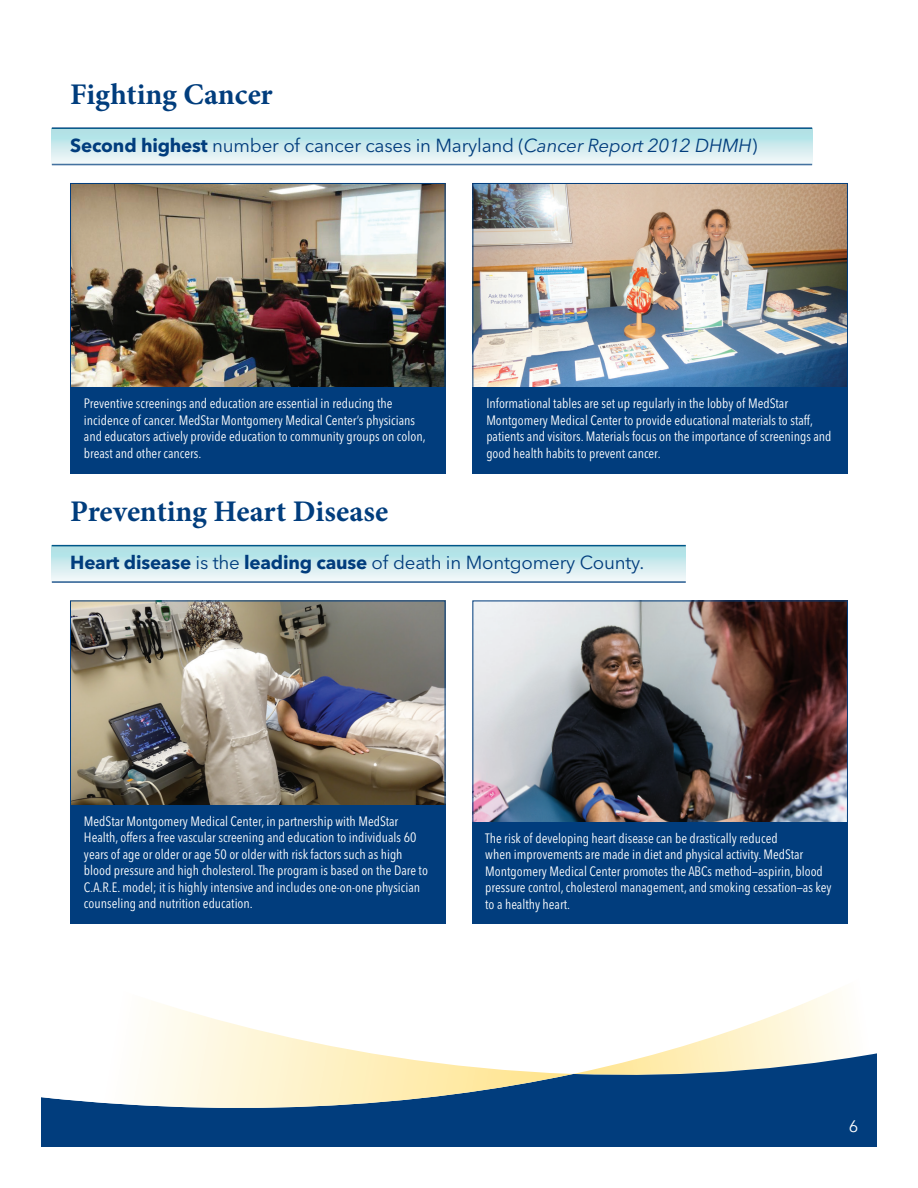
<style>
.page{position:relative;width:918px;height:1188px;background:#fff}
.page>*{position:absolute;margin:0;border:0;box-sizing:border-box;transform-origin:0 0}
.t1{font:700 30px "Minion Pro";color:#013d7d}
.t2{font:18.75px "Avenir Next LT Pro";letter-spacing:-.01em;color:#013d7d}
.t3{font:16.5px "Avenir Next LT Pro";color:#fff}
.t4{font:condensed 13.5px/16.5px "Avenir Next LT Pro";color:#fff}
.s1{font-weight:700}
.s2{font-style:italic}
</style>
<div class="page">
<svg style="left:694px;top:990px;width:151px;height:53px"></svg>
<svg style="left:41px;top:1043px;width:836px;height:104px;background:#2d5d8c"></svg>
<svg style="left:41px;top:1003px;width:532px;height:119px"></svg>
<img style="left:72px;top:185px;width:371px;height:202px">
<div style="left:70px;top:387px;width:375px;height:87px;background:#013d7d"></div>
<img style="left:474px;top:185px;width:372px;height:202px">
<div style="left:472px;top:387px;width:376px;height:87px;background:#013d7d"></div>
<hr style="left:52px;top:127px;width:760px;height:2px;background:#013d7d">
<hr style="left:52px;top:164px;width:760px;height:1px;background:#013d7d">
<svg style="left:52px;top:129px;width:760px;height:35px;background:#cdeaed"></svg>
<img style="left:72px;top:603px;width:371px;height:202px">
<div style="left:70px;top:805px;width:375px;height:118px;background:#013d7d"></div>
<img style="left:474px;top:603px;width:372px;height:219px">
<div style="left:472px;top:822px;width:376px;height:101px;background:#013d7d"></div>
<hr style="left:52px;top:545px;width:634px;height:1px;background:#013d7d">
<hr style="left:52px;top:581px;width:634px;height:2px;background:#013d7d">
<div style="left:52px;top:546px;width:634px;height:36px;background:linear-gradient(to bottom,#a7dee3,#f3f8f9)"></div>
<h1 class="t1" style="left:70px;top:73px;width:204px">Fighting Cancer</h1>
<h2 class="t2" style="left:70px;top:134px;width:689px"><span class="s1">Second highest</span> number of cancer cases in Maryland (<span class="s2">Cancer Report 2012 DHMH</span>)</h2>
<p class="t4" style="left:84px;top:395px;width:343px">Preventive screenings and education are essential in reducing the incidence of cancer. MedStar Montgomery Medical Center’s physicians and educators actively provide education to community groups on colon, breast and other cancers.</p>
<p class="t4" style="left:486px;top:395px;width:347px">Informational tables are set up regularly in the lobby of MedStar Montgomery Medical Center to provide educational materials to staff, patients and visitors. Materials focus on the importance of screenings and good health habits to prevent cancer.</p>
<h1 class="t1" style="left:70px;top:491px;width:320px">Preventing Heart Disease</h1>
<h2 class="t2" style="left:70px;top:552px;width:576px"><span class="s1">Heart disease</span> is the <span class="s1">leading cause</span> of death in Montgomery County.</h2>
<p class="t4" style="left:84px;top:813px;width:345px">MedStar Montgomery Medical Center, in partnership with MedStar Health, offers a free vascular screening and education to individuals 60 years of age or older or age 50 or older with risk factors such as high blood pressure and high cholesterol. The program is based on the Dare to C.A.R.E. model; it is highly intensive and includes one-on-one physician counseling and nutrition education.</p>
<p class="t4" style="left:485px;top:830px;width:348px">The risk of developing heart disease can be drastically reduced<br>when improvements are made in diet and physical activity. MedStar Montgomery Medical Center promotes the ABCs method—aspirin, blood pressure control, cholesterol management, and smoking cessation—as key to a healthy heart.</p>
<p class="t3" style="left:849px;top:1117px;width:11px">6</p>
</div>
